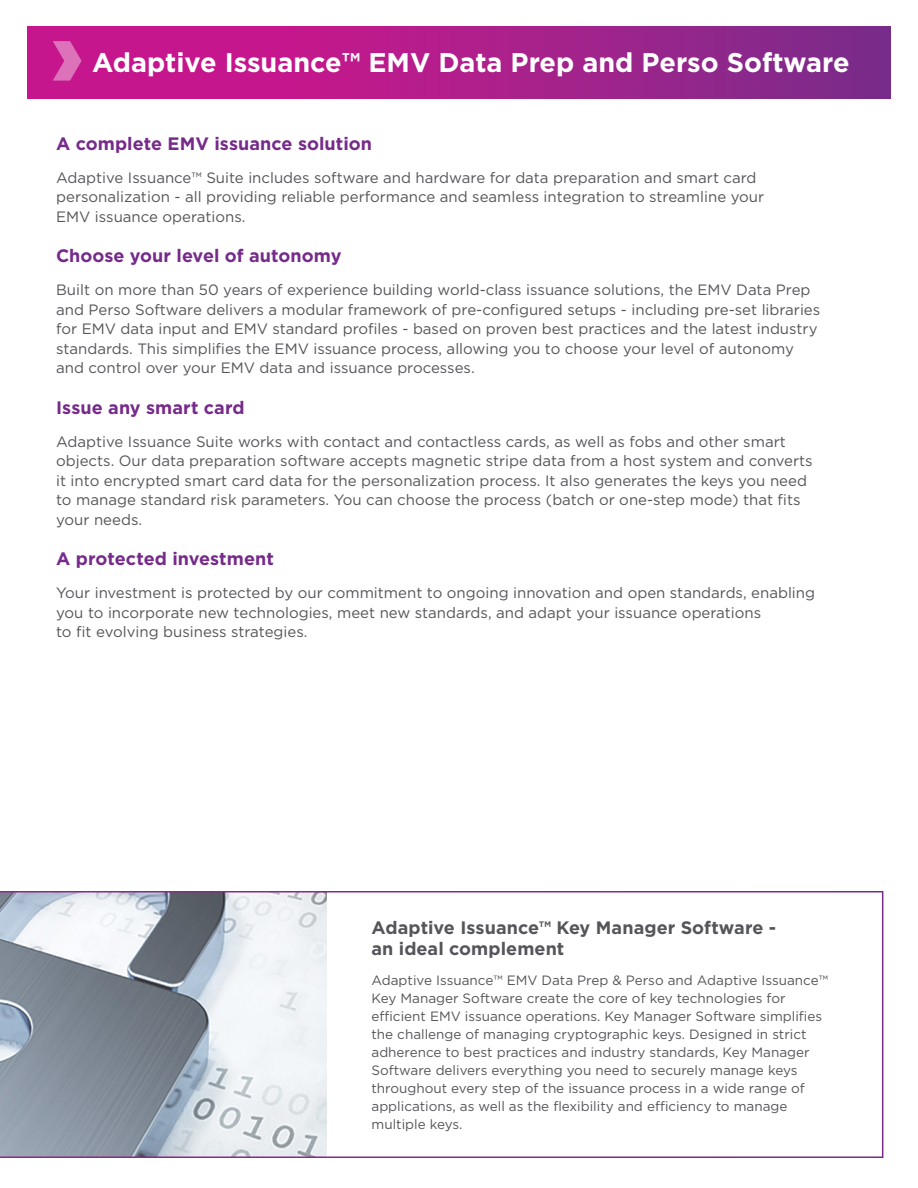
<style>
.page{position:relative;width:918px;height:1188px;background:#fff}
.page>*{position:absolute;margin:0;border:0;box-sizing:border-box;transform-origin:0 0}
.t1{font:700 27px "Gotham";color:#fff}
.t2{font:700 18px "Gotham";letter-spacing:.005em;color:#762b8a}
.t3{font:700 18px/21px "Gotham";letter-spacing:.005em;color:#55565a}
.t4{font:15px/19.5px "Gotham";color:#55565a}
.t5{font:13.5px/18px "Gotham";color:#55565a}
</style>
<div class="page">
<svg style="left:27px;top:27px;width:864px;height:71px;background:#aa1f8b"></svg>
<svg style="left:53px;top:41px;width:29px;height:40px"></svg>
<svg style="left:0;top:891px;width:883px;height:267px"></svg>
<h1 class="t1" style="left:92px;top:45px;width:759px">Adaptive Issuance™ EMV Data Prep and Perso Software</h1>
<p class="t2" style="left:56px;top:131px;width:318px">A complete EMV issuance solution</p>
<p class="t4" style="left:56px;top:167px;width:710px">Adaptive Issuance™ Suite includes software and hardware for data preparation and smart card personalization - all providing reliable performance and seamless integration to streamline your<br>EMV issuance operations.</p>
<p class="t2" style="left:56px;top:244px;width:287px">Choose your level of autonomy</p>
<p class="t4" style="left:56px;top:280px;width:766px">Built on more than 50 years of experience building world-class issuance solutions, the EMV Data Prep and Perso Software delivers a modular framework of pre-configured setups - including pre-set libraries for EMV data input and EMV standard profiles - based on proven best practices and the latest industry standards. This simplifies the EMV issuance process, allowing you to choose your level of autonomy and control over your EMV data and issuance processes.</p>
<p class="t2" style="left:56px;top:395px;width:190px">Issue any smart card</p>
<p class="t4" style="left:56px;top:431px;width:758px">Adaptive Issuance Suite works with contact and contactless cards, as well as fobs and other smart objects. Our data preparation software accepts magnetic stripe data from a host system and converts it into encrypted smart card data for the personalization process. It also generates the keys you need to manage standard risk parameters. You can choose the process (batch or one-step mode) that fits your needs.</p>
<p class="t2" style="left:56px;top:547px;width:219px">A protected investment</p>
<p class="t4" style="left:56px;top:583px;width:760px">Your investment is protected by our commitment to ongoing innovation and open standards, enabling you to incorporate new technologies, meet new standards, and adapt your issuance operations<br>to fit evolving business strategies.</p>
<p class="t3" style="left:372px;top:917px;width:406px">Adaptive Issuance™ Key Manager Software - an ideal complement</p>
<p class="t5" style="left:372px;top:971px;width:458px">Adaptive Issuance™ EMV Data Prep &amp; Perso and Adaptive Issuance™ Key Manager Software create the core of key technologies for efficient EMV issuance operations. Key Manager Software simplifies the challenge of managing cryptographic keys. Designed in strict adherence to best practices and industry standards, Key Manager Software delivers everything you need to securely manage keys throughout every step of the issuance process in a wide range of applications, as well as the flexibility and efficiency to manage multiple keys.</p>
</div>
